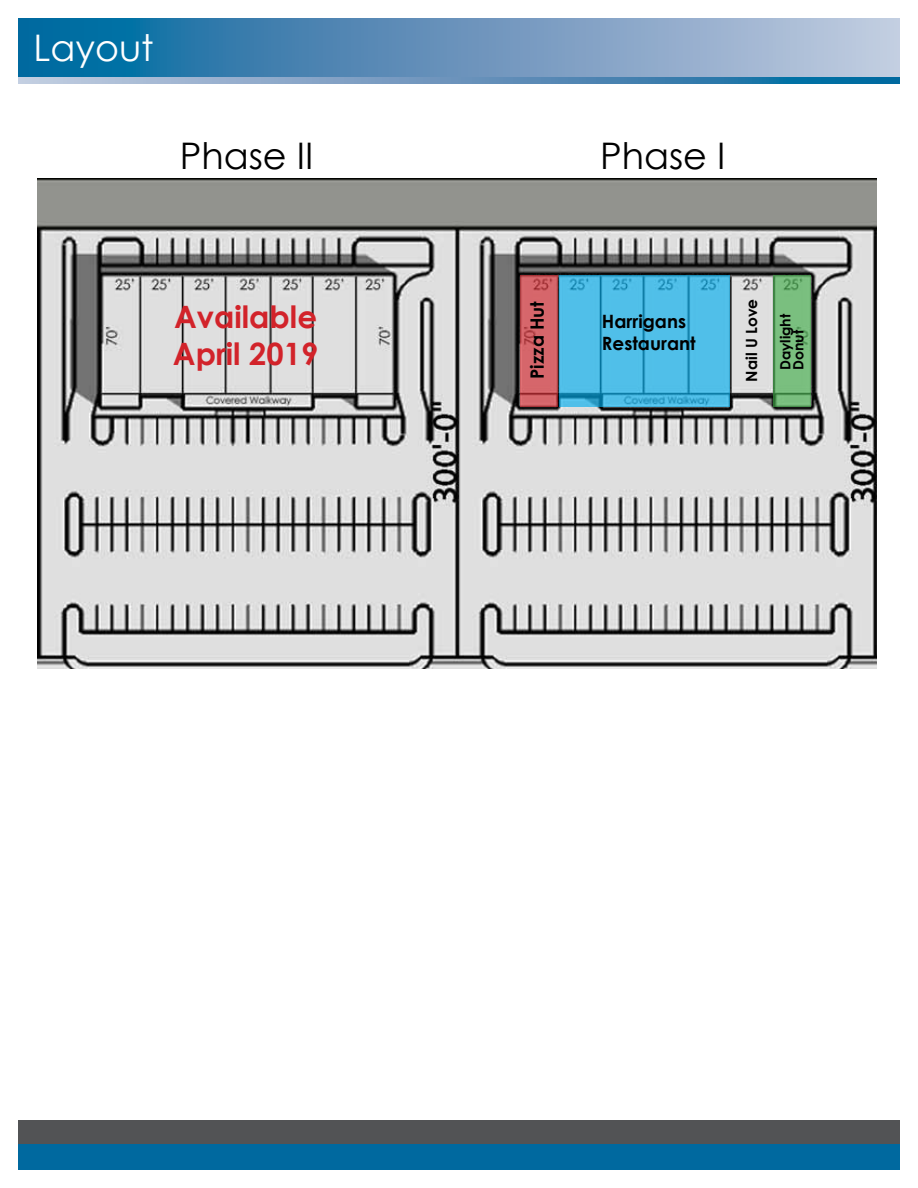
<style>
.page{position:relative;width:918px;height:1188px;background:#fff}
.page>*{position:absolute;margin:0;border:0;box-sizing:border-box;transform-origin:0 0}
.t1{font:36.6px "Century Gothic";color:#000}
.t2{font:36.6px "Century Gothic";color:#fff}
.t3{font:700 30.75px/36.9px "Century Gothic";color:#d2232a}
.t4{font:700 18.3px/22px "Century Gothic";color:#000}
.t5{font:700 15.45px "Century Gothic";color:#000}
.t6{font:700 14.1px/13.2px "Century Gothic";color:#000}
</style>
<div class="page">
<div style="left:18px;top:1120px;width:882px;height:50px;background:#525355"></div>
<svg style="left:18px;top:18px;width:882px;height:59px;background:#6395bd"></svg>
<svg style="left:18px;top:78px;width:882px;height:6px;background:#6395bd"></svg>
<div style="left:18px;top:1144px;width:882px;height:26px;background:#00699f"></div>
<img style="left:458px;top:178px;width:419px;height:491px">
<svg style="left:559px;top:276px;width:171px;height:131px;background:#4ab9e3"></svg>
<svg style="left:520px;top:276px;width:38px;height:131px;background:#d06065"></svg>
<svg style="left:773px;top:276px;width:38px;height:131px;background:#72b777"></svg>
<img style="left:38px;top:178px;width:420px;height:491px">
<h1 class="t2" style="left:33px;top:23px;width:122px">Layout</h1>
<h1 class="t1" style="left:180px;top:131px;width:135px">Phase II</h1>
<h2 class="t3" style="left:173px;top:297px;width:147px">Available<br>April 2019</h2>
<p class="t4" style="left:525px;top:379px;width:79px;rotate:-90deg">Pizza Hut</p>
<h1 class="t1" style="left:600px;top:131px;width:127px">Phase I</h1>
<p class="t4" style="left:602px;top:310px;width:95px">Harrigans<br>Restaurant</p>
<p class="t5" style="left:740px;top:382px;width:84px;rotate:-90deg">Nail U Love</p>
<p class="t6" style="left:778px;top:370px;width:58px;rotate:-90deg">Daylight<br>Donut</p>
</div>
